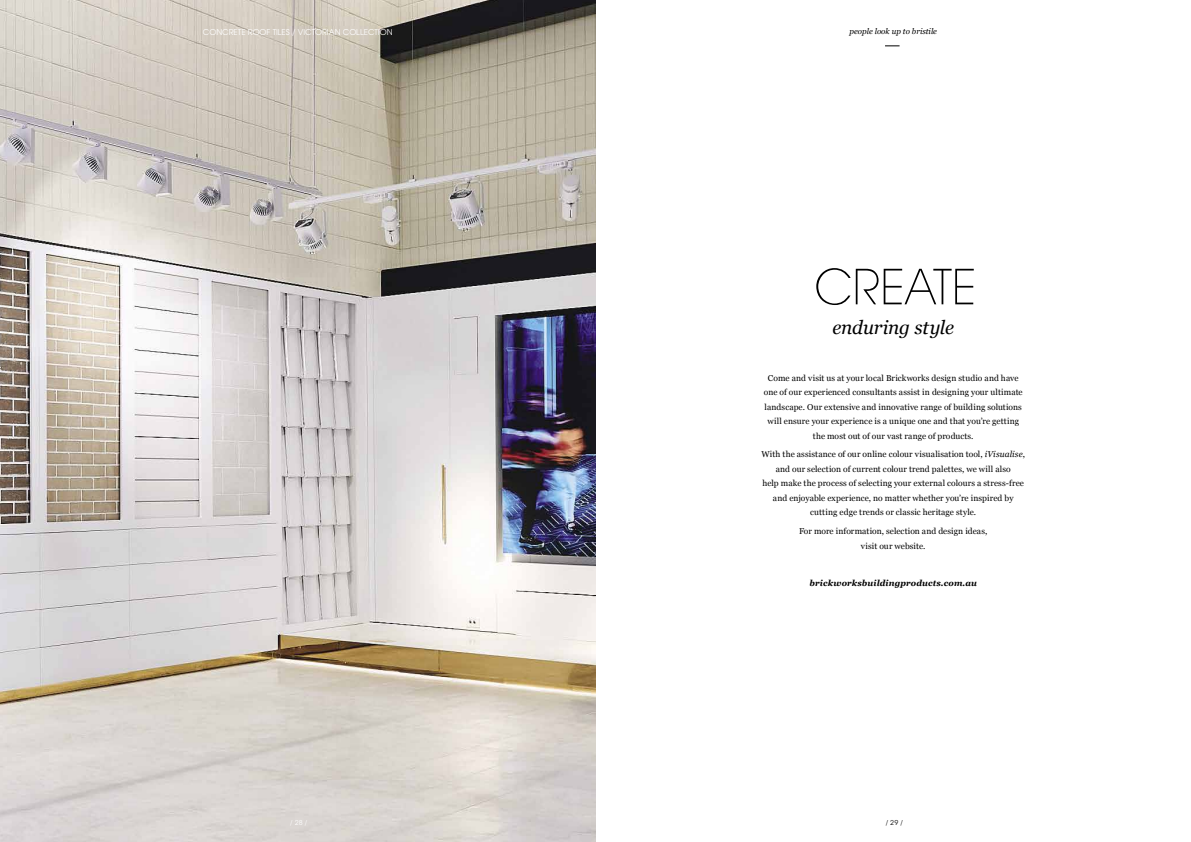
<style>
.page{position:relative;width:1191px;height:842px;background:#fff}
.page>*{position:absolute;margin:0;border:0;box-sizing:border-box;transform-origin:0 0}
.t1{font:200 50px "Avant Garde IT Cby BT";letter-spacing:.005em;color:#000}
.t2{font:italic 19px "Georgia";letter-spacing:-.01em;color:#000}
.t3{font:8.5px/14.5px "Georgia";letter-spacing:.01em;color:#000;text-align:center}
.t4{font:italic 700 8.5px "Georgia";letter-spacing:.015em;color:#000}
.t5{font:8px "Avant Garde";color:#fff}
.t6{font:italic 8px "Georgia";color:#000}
.t7{font:7px "Avant Garde IT Cby BT";color:#000}
.t8{font:7px "Avant Garde IT Cby BT";color:#fff}
.s1{font-style:italic}
</style>
<div class="page">
<svg style="left:885px;top:46px;width:14px;height:1px"></svg>
<img style="left:0;top:0;width:595px;height:842px">
<p class="t5" style="left:203px;top:27px;width:191px">CONCRETE ROOF TILES / VICTORIAN COLLECTION</p>
<p class="t8" style="left:290px;top:818px;width:18px">/ 28 /</p>
<p class="t6" style="left:849px;top:27px;width:89px">people look up to bristile</p>
<h1 class="t1" style="left:814px;top:256px;width:163px">CREATE</h1>
<h2 class="t2" style="left:832px;top:316px;width:123px">enduring style</h2>
<p class="t3" style="left:763px;top:371px;width:260px">Come and visit us at your local Brickworks design studio and have one of our experienced consultants assist in designing your ultimate landscape. Our extensive and innovative range of building solutions will ensure your experience is a unique one and that you’re getting the most out of our vast range of products.</p>
<p class="t3" style="left:761px;top:447px;width:265px">With the assistance of our online colour visualisation tool, <span class="s1">iVisualise</span>, and our selection of current colour trend palettes, we will also<br>help make the process of selecting your external colours a stress-free and enjoyable experience, no matter whether you’re inspired by cutting edge trends or classic heritage style.</p>
<p class="t3" style="left:799px;top:524px;width:190px">For more information, selection and design ideas, visit our website.</p>
<p class="t4" style="left:809px;top:578px;width:169px">brickworksbuildingproducts.com.au</p>
<p class="t7" style="left:886px;top:818px;width:18px">/ 29 /</p>
</div>
